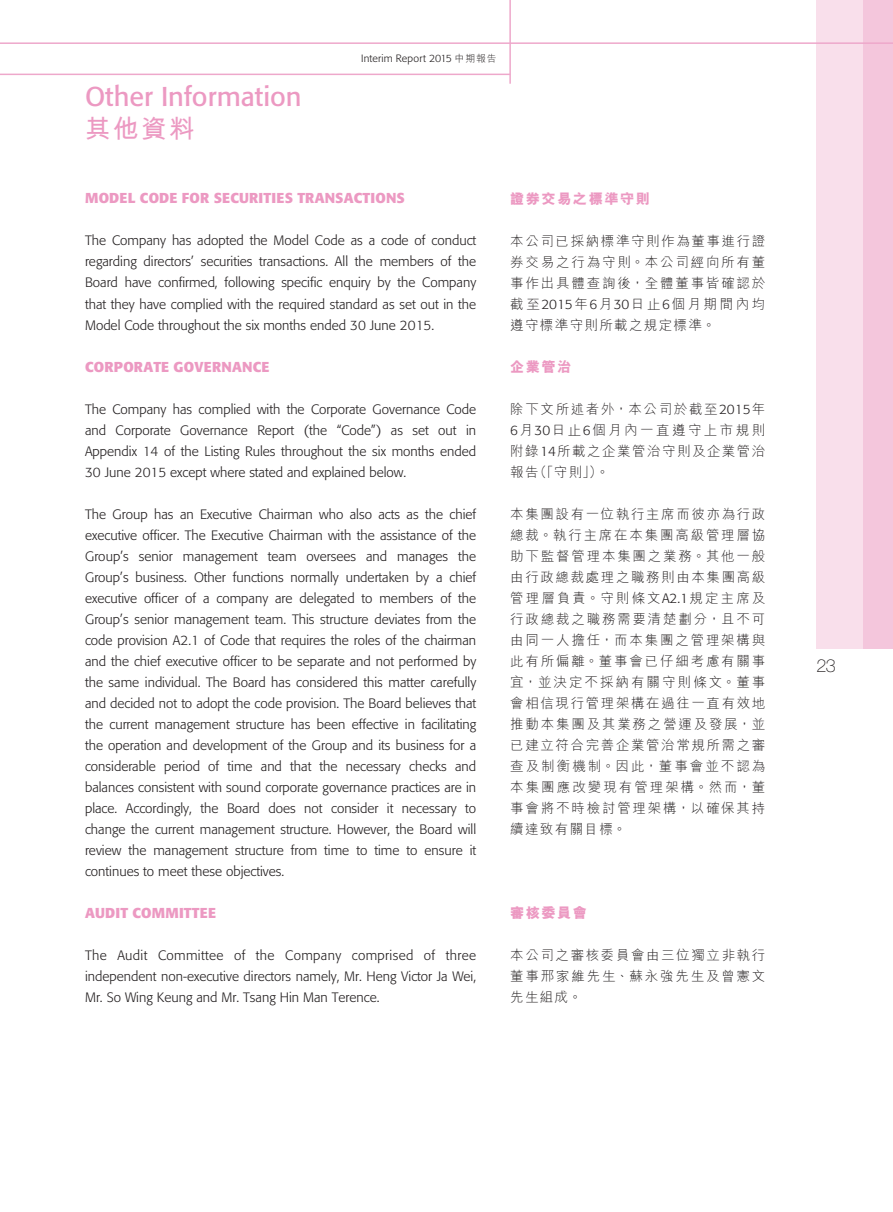
<style>
.page{position:relative;width:893px;height:1212px;background:#fff}
.page>*{position:absolute;margin:0;border:0;box-sizing:border-box;transform-origin:0 0}
.t1{font:27px "Formata";color:#ec99c2}
.t2{font:700 25.5px "M Hei HK";color:#ec99c2}
.t3{font:100 18px "Helvetica Neue LT Std";color:#231f20}
.t4{font:700 14.25px "Formata";letter-spacing:.015em;color:#ec99c2}
.t5{font:800 14.25px "M Hei HK";letter-spacing:.1em;color:#ec99c2}
.t6{font:300 13.5px/21px "Formata";color:#231f20;text-align:justify}
.t7{font:300 13.5px/21px "M Hei HK";letter-spacing:.135em;color:#231f20;text-align:justify}
.t8{font:300 10.5px "Formata";letter-spacing:.015em;color:#231f20}
.s1{font-family:"M Hei HK";font-size:9.75px}
.s2{font-family:"Formata"}
</style>
<div class="page">
<div style="left:861px;top:0;width:32px;height:648px;background:#f4c6dc"></div>
<div style="left:816px;top:0;width:47px;height:648px;background:#f9dfeb"></div>
<hr style="left:0;top:42px;width:893px;height:2px;background:#eea8cb">
<hr style="left:0;top:74px;width:510px;height:1px;background:#eea8cb">
<hr style="left:509px;top:0;width:2px;height:84px;background:#eea8cb">
<h1 class="t1" style="left:85px;top:85px;width:218px">Other Information</h1>
<h2 class="t2" style="left:85px;top:119px;width:111px">其他資料</h2>
<p class="t8" style="left:361px;top:54px;width:137px">Interim Report 2015 <span class="s1">中期報告</span></p>
<p class="t4" style="left:85px;top:192px;width:321px">MODEL CODE FOR SECURITIES TRANSACTIONS</p>
<p class="t6" style="left:85px;top:231px;width:393px">The Company has adopted the Model Code as a code of conduct regarding directors’ securities transactions. All the members of the Board have confirmed, following specific enquiry by the Company that they have complied with the required standard as set out in the Model Code throughout the six months ended 30 June 2015.</p>
<p class="t4" style="left:85px;top:360px;width:186px">CORPORATE GOVERNANCE</p>
<p class="t6" style="left:85px;top:399px;width:393px">The Company has complied with the Corporate Governance Code and Corporate Governance Report (the “Code”) as set out in Appendix 14 of the Listing Rules throughout the six months ended 30 June 2015 except where stated and explained below.</p>
<p class="t6" style="left:85px;top:504px;width:393px">The Group has an Executive Chairman who also acts as the chief executive officer. The Executive Chairman with the assistance of the Group’s senior management team oversees and manages the Group’s business. Other functions normally undertaken by a chief executive officer of a company are delegated to members of the Group’s senior management team. This structure deviates from the code provision A2.1 of Code that requires the roles of the chairman and the chief executive officer to be separate and not performed by the same individual. The Board has considered this matter carefully and decided not to adopt the code provision. The Board believes that the current management structure has been effective in facilitating the operation and development of the Group and its business for a considerable period of time and that the necessary checks and balances consistent with sound corporate governance practices are in place. Accordingly, the Board does not consider it necessary to change the current management structure. However, the Board will review the management structure from time to time to ensure it continues to meet these objectives.</p>
<p class="t4" style="left:85px;top:906px;width:132px">AUDIT COMMITTEE</p>
<p class="t6" style="left:85px;top:945px;width:393px">The Audit Committee of the Company comprised of three independent non-executive directors namely, Mr. Heng Victor Ja Wei, Mr. So Wing Keung and Mr. Tsang Hin Man Terence.</p>
<p class="t5" style="left:510px;top:193px;width:141px">證券交易之標準守則</p>
<p class="t7" style="left:510px;top:232px;width:257px">本公司已採納標準守則作為董事進行證券交易之行為守則。本公司經向所有董事作出具體查詢後，全體董事皆確認於截至<span class="s2">2015</span>年<span class="s2">6</span>月<span class="s2">30</span>日止<span class="s2">6</span>個月期間內均遵守標準守則所載之規定標準。</p>
<p class="t5" style="left:510px;top:361px;width:63px">企業管治</p>
<p class="t7" style="left:510px;top:400px;width:257px">除下文所述者外，本公司於截至<span class="s2">2015</span>年<span class="s2">6</span>月<span class="s2">30</span>日止<span class="s2">6</span>個月內一直遵守上市規則附錄<span class="s2">14</span>所載之企業管治守則及企業管治報告（「守則」）。</p>
<p class="t7" style="left:510px;top:505px;width:257px">本集團設有一位執行主席而彼亦為行政總裁。執行主席在本集團高級管理層協助下監督管理本集團之業務。其他一般由行政總裁處理之職務則由本集團高級管理層負責。守則條文<span class="s2">A2.1</span>規定主席及行政總裁之職務需要清楚劃分，且不可由同一人擔任，而本集團之管理架構與此有所偏離。董事會已仔細考慮有關事宜，並決定不採納有關守則條文。董事會相信現行管理架構在過往一直有效地推動本集團及其業務之營運及發展，並已建立符合完善企業管治常規所需之審查及制衡機制。因此，董事會並不認為本集團應改變現有管理架構。然而，董事會將不時檢討管理架構，以確保其持續達致有關目標。</p>
<p class="t5" style="left:510px;top:907px;width:78px">審核委員會</p>
<p class="t7" style="left:510px;top:946px;width:257px">本公司之審核委員會由三位獨立非執行董事邢家維先生、蘇永強先生及曾憲文先生組成。</p>
<h3 class="t3" style="left:816px;top:659px;width:21px">23</h3>
</div>
